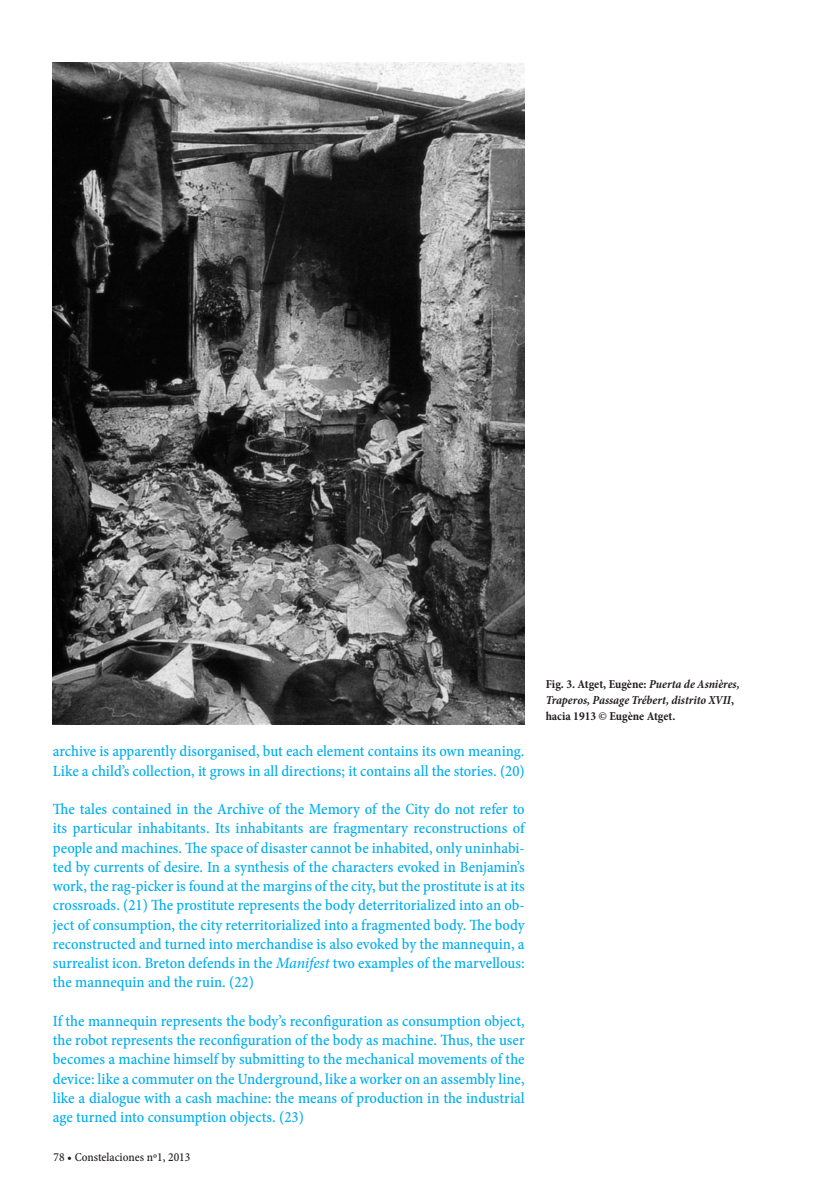
<style>
.page{position:relative;width:834px;height:1191px;background:#fff}
.page>*{position:absolute;margin:0;border:0;box-sizing:border-box;transform-origin:0 0}
.TEXTO_GENERAL_INGLÉS{font:15.75px/19.2px "Minion Pro Medium Cn Capt";color:#00aeef;text-align:justify}
.PIES_FOTO{font:italic 700 condensed 12.25px/15.8px "Minion Pro";letter-spacing:-.005em;color:#231f20}
.t1{font:12.25px "Minion Pro Medium Cn Capt";color:#231f20}
.PIES_FOTO-2{font:700 condensed 12.25px "Minion Pro";color:#231f20}
.s1{font-family:"Minion Pro";font-weight:500;font-style:italic}
.s2{font-style:normal}
</style>
<div class="page">
<img style="left:53px;top:63px;width:471px;height:661px">
<p class="TEXTO_GENERAL_INGLÉS" style="left:53px;top:741px;width:473px">archive is apparently disorganised, but each element contains its own meaning.<br>Like a child’s collection, it grows in all directions; it contains all the stories. (20)</p>
<p class="TEXTO_GENERAL_INGLÉS" style="left:53px;top:799px;width:473px">The tales contained in the Archive of the Memory of the City do not refer to its particular inhabitants. Its inhabitants are fragmentary reconstructions of people and machines. The space of disaster cannot be inhabited, only uninhabi&shy;ted by currents of desire. In a synthesis of the characters evoked in Benjamin’s work, the rag-picker is found at the margins of the city, but the prostitute is at its crossroads. (21) The prostitute represents the body deterritorialized into an ob&shy;ject of consumption, the city reterritorialized into a fragmented body. The body reconstructed and turned into merchandise is also evoked by the mannequin, a surrealist icon. Breton defends in the <span class="s1">Manifest</span> two examples of the marvellous: the mannequin and the ruin. (22)</p>
<p class="TEXTO_GENERAL_INGLÉS" style="left:53px;top:1011px;width:473px">If the mannequin represents the body’s reconfiguration as consumption object, the robot represents the reconfiguration of the body as machine. Thus, the user becomes a machine himself by submitting to the mechanical movements of the device: like a commuter on the Underground, like a worker on an assembly line, like a dialogue with a cash machine: the means of production in the industrial age turned into consumption objects. (23)</p>
<p class="t1" style="left:54px;top:1148px;width:138px">78 • Constelaciones nº1, 2013</p>
<p class="PIES_FOTO" style="left:545px;top:676px;width:195px"><span class="s2">Fig. 3. Atget, Eugène:</span> Puerta de Asnières,<br>Traperos, Passage Trébert, distrito XVII<span class="s2">,</span></p>
<p class="PIES_FOTO-2" style="left:545px;top:707px;width:131px">hacia 1913 © Eugène Atget.</p>
</div>
